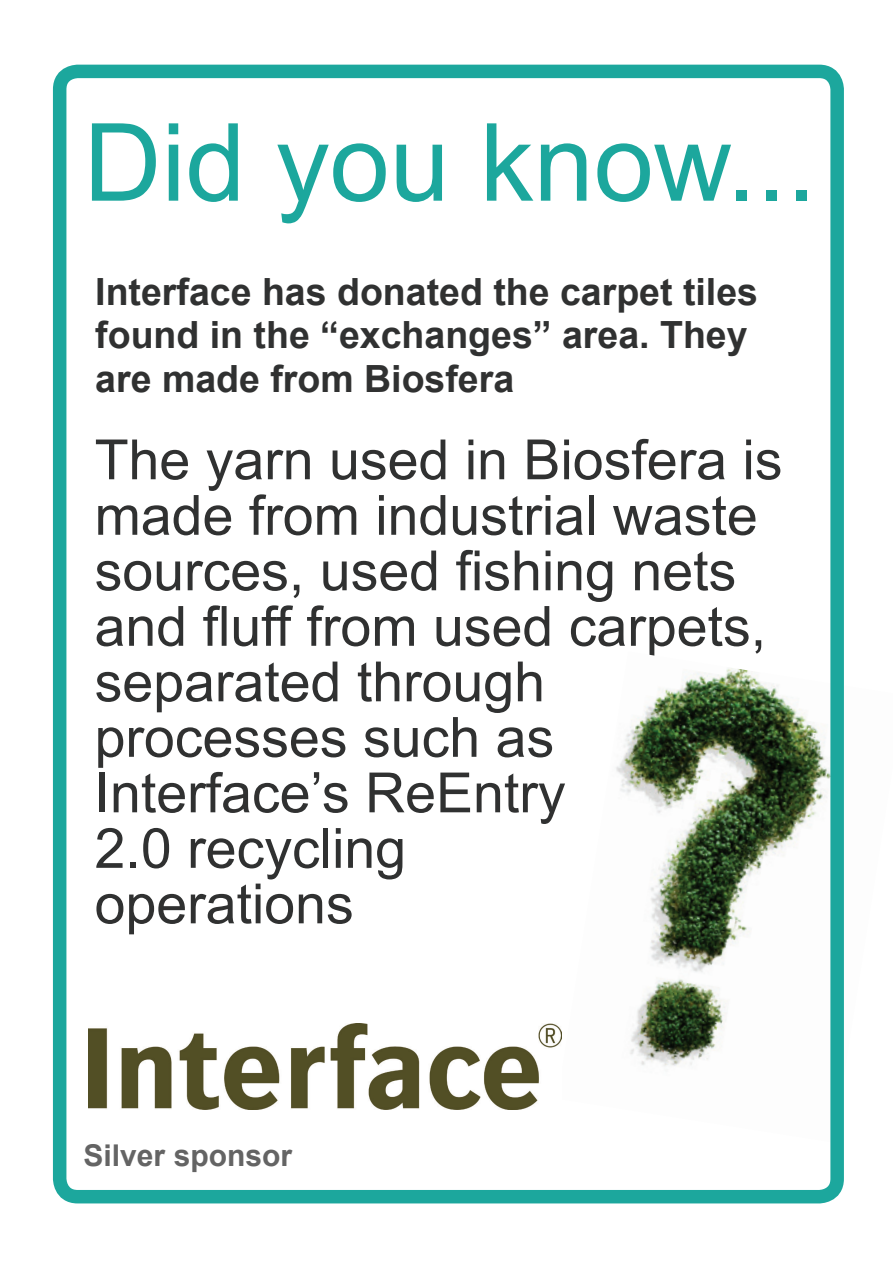
<style>
.page{position:relative;width:893px;height:1263px;background:#fff}
.page>*{position:absolute;margin:0;border:0;box-sizing:border-box;transform-origin:0 0}
.t1{font:108px "Arial";color:#1ca79d}
.t2{font:55.5px/55.5px "Arial";color:#303131}
.t3{font:700 37.5px/43.5px "Arial";color:#303131}
.t4{font:700 30px "Arial";color:#646464}
</style>
<div class="page">
<img style="left:616px;top:668px;width:213px;height:398px">
<div style="left:53px;top:65px;width:791px;height:1138px;border:14px solid #1ca79d;border-radius:18px"></div>
<img style="left:89px;top:1023px;width:473px;height:86px">
<h1 class="t1" style="left:84px;top:92px;width:734px">Did you know...</h1>
<p class="t3" style="left:95px;top:271px;width:664px">Interface has donated the carpet tiles found in the “exchanges” area. They are made from Biosfera</p>
<p class="t2" style="left:95px;top:433px;width:689px">The yarn used in Biosfera is made from industrial waste sources, used fishing nets and fluff from used carpets, separated through processes such as<br>Interface’s ReEntry<br>2.0 recycling<br>operations</p>
<p class="t4" style="left:84px;top:1136px;width:210px">Silver sponsor</p>
</div>
